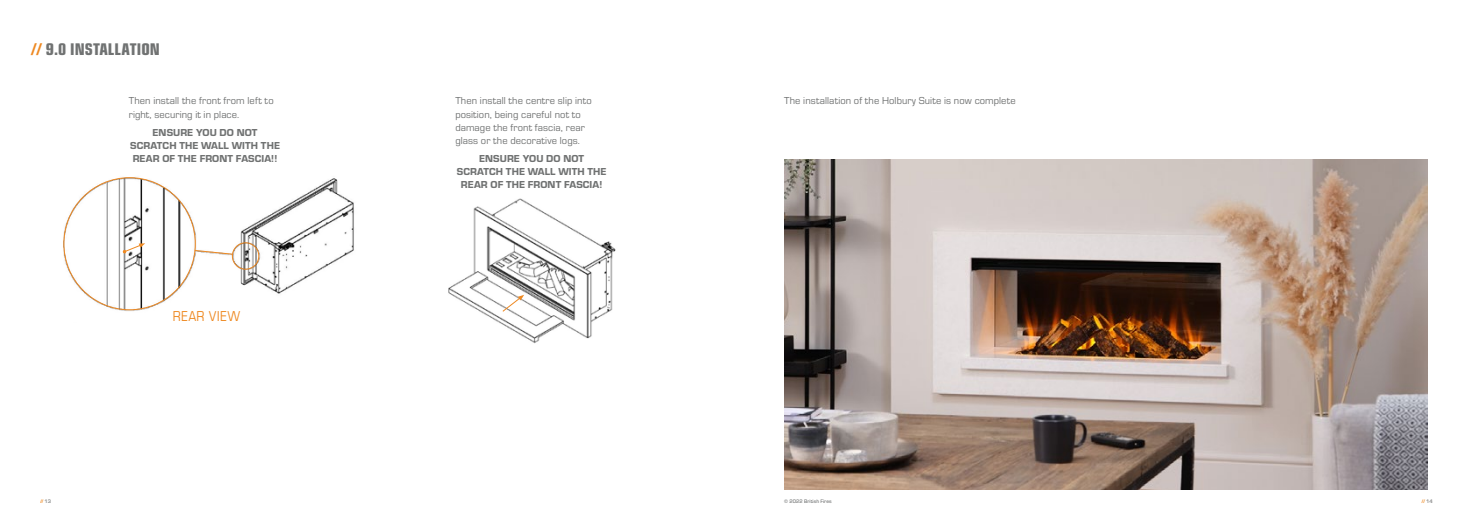
<style>
.page{position:relative;width:1474px;height:521px;background:#fff}
.page>*{position:absolute;margin:0;border:0;box-sizing:border-box;transform-origin:0 0}
.t1{font:17.5px "Eurostile Con Hea";color:#707272}
.t2{font:14.88px "Eurostile Con";letter-spacing:.015em;color:#ee8922}
.t3{font:10.5px/13.1px "Eurostile";letter-spacing:.01em;color:#707272}
.t4{font:10.5px/13.1px "Eurostile Hea";letter-spacing:.01em;color:#707272;text-align:center}
.t5{font:500 5.25px "Eurostile";letter-spacing:.01em;color:#707272}
.t6{font:5.25px "Eurostile Con Hea";color:#ee8922}
.s1{color:#ee8922}
.s2{font-family:"Eurostile";font-weight:500;color:#707272}
</style>
<div class="page">
<img style="left:63px;top:177px;width:291px;height:134px">
<img style="left:448px;top:198px;width:168px;height:146px">
<div style="left:232px;top:242px;width:27px;height:28px;border:1px solid #ee8922;border-radius:50%"></div>
<svg style="left:194px;top:249px;width:39px;height:6px"></svg>
<svg style="left:501px;top:295px;width:23px;height:18px"></svg>
<svg style="left:123px;top:243px;width:22px;height:11px"></svg>
<img style="left:784px;top:159px;width:643px;height:330px">
<h1 class="t1" style="left:32px;top:37px;width:130px"><span class="s1">//</span> 9.0 INSTALLATION</h1>
<p class="t3" style="left:129px;top:94px;width:146px">Then install the front from left to right, securing it in place.</p>
<p class="t4" style="left:130px;top:125px;width:151px">ENSURE YOU DO NOT<br>SCRATCH THE WALL WITH THE<br>REAR OF THE FRONT FASCIA!!</p>
<h2 class="t2" style="left:173px;top:306px;width:69px">REAR VIEW</h2>
<p class="t3" style="left:455px;top:94px;width:138px">Then install the centre slip into position, being careful not to damage the front fascia, rear glass or the decorative logs.</p>
<p class="t4" style="left:457px;top:151px;width:151px">ENSURE YOU DO NOT<br>SCRATCH THE WALL WITH THE<br>REAR OF THE FRONT FASCIA!</p>
<p class="t3" style="left:784px;top:94px;width:233px">The installation of the Holbury Suite is now complete</p>
<p class="t6" style="left:40px;top:497px;width:12px">// <span class="s2">13</span></p>
<p class="t5" style="left:784px;top:497px;width:49px">© 2022 British Fires</p>
<p class="t6" style="left:1421px;top:497px;width:12px">// <span class="s2">14</span></p>
</div>
